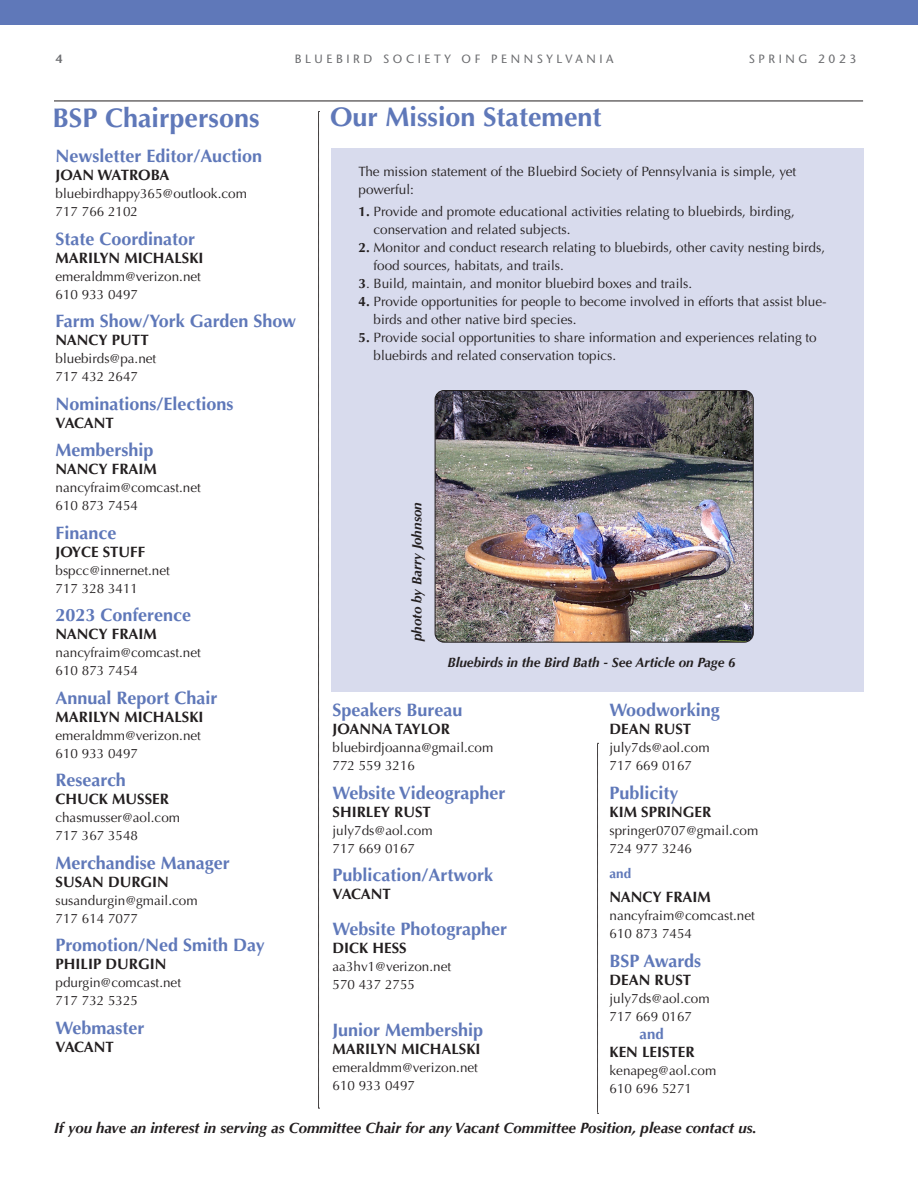
<style>
.page{position:relative;width:918px;height:1188px;background:#fff}
.page>*{position:absolute;margin:0;border:0;box-sizing:border-box;transform-origin:0 0}
.t1{font:700 27px "Optima LT Std";color:#5f78b9}
.t2{font:700 18px "Optima LT Std";color:#5f78b9}
.t3{font:700 15px "Optima LT Std";color:#231f20}
.Paragraph_Style_1{font:italic 700 15px "Optima";color:#231f20}
.t4{font:700 15px "Optima LT Std";color:#5f78b9}
.t5{font:13.5px/18px "Optima LT Std";color:#231f20}
.Paragraph_Style_1-2{font:italic 700 13.5px "Optima";color:#231f20}
.t6{font:700 13.5px "Optima LT Std";color:#5f78b9}
.t7{font:500 12px "Stone Sans Std";letter-spacing:.3em;color:#6c6d70}
.t8{font:600 12px "Stone Sans Std";color:#6c6d70}
.s1{font-weight:700}
</style>
<div class="page">
<hr style="left:54px;top:101px;width:809px;height:1px;background:#231f20">
<svg style="left:318px;top:111px;width:2px;height:998px"></svg>
<svg style="left:597px;top:743px;width:2px;height:371px"></svg>
<div style="left:0;top:0;width:918px;height:25px;background:#5f78b9"></div>
<div style="left:332px;top:148px;width:532px;height:543px;background:#d8dbed"></div>
<img style="left:435px;top:391px;width:317px;height:251px">
<div style="left:435px;top:390px;width:319px;height:253px;border:1px solid #231f20;border-radius:9px"></div>
<p class="t8" style="left:56px;top:51px;width:8px">4</p>
<p class="t7" style="left:295px;top:51px;width:320px">BLUEBIRD SOCIETY OF PENNSYLVANIA</p>
<p class="t7" style="left:749px;top:51px;width:109px">SPRING 2023</p>
<p class="t1" style="left:52px;top:102px;width:209px">BSP Chairpersons</p>
<p class="t2" style="left:56px;top:146px;width:208px">Newsletter Editor/Auction</p>
<p class="t3" style="left:56px;top:167px;width:116px">JOAN WATROBA</p>
<p class="t5" style="left:56px;top:185px;width:193px">bluebirdhappy365@outlook.com</p>
<p class="t5" style="left:56px;top:203px;width:84px">717 766 2102</p>
<p class="t2" style="left:56px;top:228px;width:141px">State Coordinator</p>
<p class="t3" style="left:56px;top:249px;width:150px">MARILYN MICHALSKI</p>
<p class="t5" style="left:56px;top:268px;width:147px">emeraldmm@verizon.net</p>
<p class="t5" style="left:56px;top:286px;width:84px">610 933 0497</p>
<p class="t2" style="left:56px;top:311px;width:242px">Farm Show/York Garden Show</p>
<p class="t3" style="left:56px;top:332px;width:95px">NANCY PUTT</p>
<p class="t5" style="left:56px;top:350px;width:102px">bluebirds@pa.net</p>
<p class="t5" style="left:56px;top:368px;width:84px">717 432 2647</p>
<p class="t2" style="left:56px;top:393px;width:180px">Nominations/Elections</p>
<p class="t3" style="left:56px;top:414px;width:60px">VACANT</p>
<p class="t2" style="left:56px;top:440px;width:100px">Membership</p>
<p class="t3" style="left:56px;top:461px;width:103px">NANCY FRAIM</p>
<p class="t5" style="left:56px;top:479px;width:147px">nancyfraim@comcast.net</p>
<p class="t5" style="left:56px;top:497px;width:84px">610 873 7454</p>
<p class="t2" style="left:56px;top:522px;width:62px">Finance</p>
<p class="t3" style="left:56px;top:543px;width:91px">JOYCE STUFF</p>
<p class="t5" style="left:56px;top:562px;width:116px">bspcc@innernet.net</p>
<p class="t5" style="left:56px;top:580px;width:84px">717 328 3411</p>
<p class="t2" style="left:56px;top:605px;width:137px">2023 Conference</p>
<p class="t3" style="left:56px;top:626px;width:103px">NANCY FRAIM</p>
<p class="t5" style="left:56px;top:644px;width:147px">nancyfraim@comcast.net</p>
<p class="t5" style="left:56px;top:662px;width:84px">610 873 7454</p>
<p class="t2" style="left:56px;top:687px;width:164px">Annual Report Chair</p>
<p class="t3" style="left:56px;top:708px;width:150px">MARILYN MICHALSKI</p>
<p class="t5" style="left:56px;top:727px;width:147px">emeraldmm@verizon.net<br>610 933 0497</p>
<p class="t2" style="left:56px;top:770px;width:72px">Research</p>
<p class="t3" style="left:56px;top:791px;width:115px">CHUCK MUSSER</p>
<p class="t5" style="left:56px;top:809px;width:126px">chasmusser@aol.com</p>
<p class="t5" style="left:56px;top:827px;width:84px">717 367 3548</p>
<p class="t2" style="left:56px;top:852px;width:176px">Merchandise Manager</p>
<p class="t3" style="left:56px;top:873px;width:115px">SUSAN DURGIN</p>
<p class="t5" style="left:56px;top:892px;width:144px">susandurgin@gmail.com</p>
<p class="t5" style="left:56px;top:910px;width:84px">717 614 7077</p>
<p class="t2" style="left:56px;top:935px;width:211px">Promotion/Ned Smith Day</p>
<p class="t3" style="left:56px;top:956px;width:112px">PHILIP DURGIN</p>
<p class="t5" style="left:56px;top:974px;width:127px">pdurgin@comcast.net</p>
<p class="t5" style="left:56px;top:992px;width:84px">717 732 5325</p>
<p class="t2" style="left:56px;top:1017px;width:91px">Webmaster</p>
<p class="t3" style="left:56px;top:1038px;width:60px">VACANT</p>
<p class="t1" style="left:330px;top:101px;width:273px">Our Mission Statement</p>
<p class="t5" style="left:358px;top:162px;width:439px">The mission statement of the Bluebird Society of Pennsylvania is simple, yet powerful:</p>
<p class="t5" style="left:374px;top:203px;width:423px;text-indent:-15px"><span class="s1">1.</span> Provide and promote educational activities relating to bluebirds, birding, conservation and related subjects.</p>
<p class="t5" style="left:374px;top:239px;width:453px;text-indent:-15px"><span class="s1">2.</span> Monitor and conduct research relating to bluebirds, other cavity nesting birds, food sources, habitats, and trails.</p>
<p class="t5" style="left:358px;top:275px;width:335px"><span class="s1">3</span>. Build, maintain, and monitor bluebird boxes and trails.</p>
<p class="t5" style="left:374px;top:293px;width:455px;text-indent:-15px"><span class="s1">4.</span> Provide opportunities for people to become involved in efforts that assist blue&shy;birds and other native bird species.</p>
<p class="t5" style="left:374px;top:329px;width:445px;text-indent:-15px"><span class="s1">5.</span> Provide social opportunities to share information and experiences relating to bluebirds and related conservation topics.</p>
<p class="Paragraph_Style_1-2" style="left:409px;top:641px;width:141px;rotate:-90deg">photo by Barry Johnson</p>
<p class="Paragraph_Style_1-2" style="left:447px;top:654px;width:290px">Bluebirds in the Bird Bath - See Article on Page 6</p>
<p class="t2" style="left:333px;top:700px;width:131px">Speakers Bureau</p>
<p class="t3" style="left:333px;top:721px;width:119px">JOANNA TAYLOR</p>
<p class="t5" style="left:333px;top:739px;width:162px">bluebirdjoanna@gmail.com</p>
<p class="t5" style="left:333px;top:757px;width:84px">772 559 3216</p>
<p class="t2" style="left:333px;top:782px;width:174px">Website Videographer</p>
<p class="t3" style="left:333px;top:803px;width:100px">SHIRLEY RUST</p>
<p class="t5" style="left:333px;top:822px;width:102px">july7ds@aol.com</p>
<p class="t5" style="left:333px;top:840px;width:84px">717 669 0167</p>
<p class="t2" style="left:333px;top:865px;width:162px">Publication/Artwork</p>
<p class="t3" style="left:333px;top:886px;width:60px">VACANT</p>
<p class="t2" style="left:333px;top:919px;width:176px">Website Photographer</p>
<p class="t3" style="left:333px;top:940px;width:76px">DICK HESS</p>
<p class="t5" style="left:333px;top:958px;width:120px">aa3hv1@verizon.net</p>
<p class="t5" style="left:333px;top:976px;width:84px">570 437 2755</p>
<p class="t2" style="left:333px;top:1019px;width:152px">Junior Membership</p>
<p class="t3" style="left:333px;top:1040px;width:150px">MARILYN MICHALSKI</p>
<p class="t5" style="left:333px;top:1059px;width:147px">emeraldmm@verizon.net</p>
<p class="t5" style="left:333px;top:1077px;width:84px">610 933 0497</p>
<p class="t2" style="left:610px;top:700px;width:112px">Woodworking</p>
<p class="t3" style="left:610px;top:721px;width:83px">DEAN RUST</p>
<p class="t5" style="left:610px;top:739px;width:102px">july7ds@aol.com</p>
<p class="t5" style="left:610px;top:757px;width:84px">717 669 0167</p>
<p class="t2" style="left:610px;top:782px;width:71px">Publicity</p>
<p class="t3" style="left:610px;top:803px;width:103px">KIM SPRINGER</p>
<p class="t5" style="left:610px;top:822px;width:150px">springer0707@gmail.com</p>
<p class="t5" style="left:610px;top:840px;width:84px">724 977 3246</p>
<p class="t6" style="left:610px;top:865px;width:23px">and</p>
<p class="t3" style="left:610px;top:889px;width:103px">NANCY FRAIM</p>
<p class="t5" style="left:610px;top:907px;width:147px">nancyfraim@comcast.net</p>
<p class="t5" style="left:610px;top:925px;width:84px">610 873 7454</p>
<p class="t2" style="left:610px;top:950px;width:93px">BSP Awards</p>
<p class="t3" style="left:610px;top:971px;width:83px">DEAN RUST</p>
<p class="t5" style="left:610px;top:990px;width:102px">july7ds@aol.com</p>
<p class="t5" style="left:610px;top:1008px;width:84px">717 669 0167</p>
<p class="t4" style="left:640px;top:1025px;width:26px">and</p>
<p class="t3" style="left:610px;top:1043px;width:87px">KEN LEISTER</p>
<p class="t5" style="left:610px;top:1062px;width:108px">kenapeg@aol.com<br>610 696 5271</p>
<p class="Paragraph_Style_1" style="left:54px;top:1119px;width:704px">If you have an interest in serving as Committee Chair for any Vacant Committee Position, please contact us.</p>
</div>
